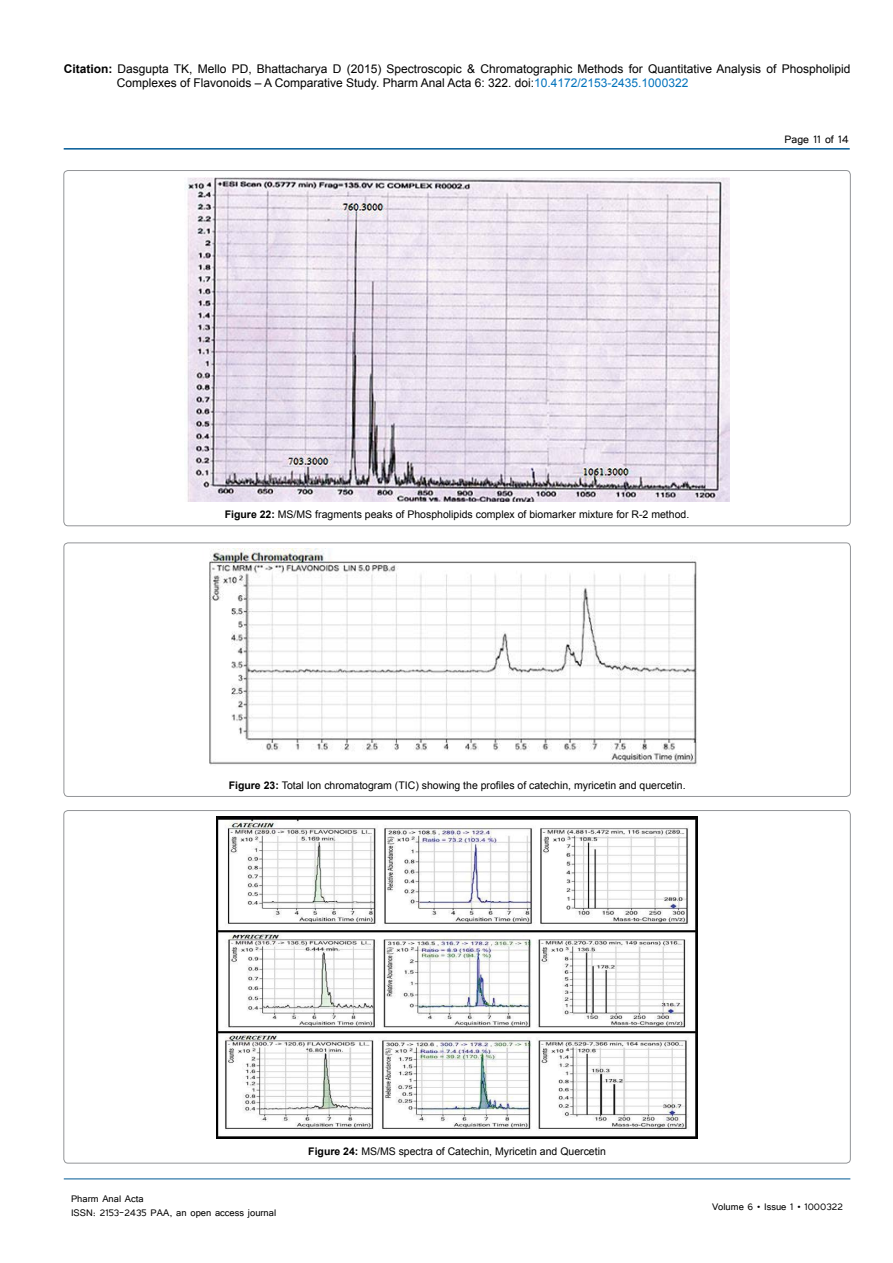
<style>
.page{position:relative;width:893px;height:1263px;background:#fff}
.page>*{position:absolute;margin:0;border:0;box-sizing:border-box;transform-origin:0 0}
.t1{font:13.5px "Tunga";color:#000}
.t2{font:12px/14.4px "Arial";color:#000}
.t3{font:12px/14.4px "Tunga";color:#000}
.t4{font:10.5px "Arial";color:#000}
.s1{font-weight:700}
.s2{color:#0072bc}
</style>
<div class="page">
<hr style="left:64px;top:148px;width:786px;height:2px;background:#005a96">
<hr style="left:64px;top:1179px;width:786px;height:1px;background:#005a96">
<img style="left:185px;top:178px;width:544px;height:324px">
<div style="left:64px;top:543px;width:786px;height:253px;border:1px solid #939598;border-radius:4px"></div>
<img style="left:209px;top:549px;width:488px;height:216px">
<img style="left:216px;top:816px;width:482px;height:322px">
<p class="t2" style="left:117px;top:61px;width:735px;text-indent:-53px"><span class="s1">Citation:</span> Dasgupta TK, Mello PD, Bhattacharya D (2015) Spectroscopic &amp; Chromatographic Methods for Quantitative Analysis of Phospholipid<br>Complexes of Flavonoids – A Comparative Study. Pharm Anal Acta 6: 322. doi:<span class="s2">10.4172/2153-2435.1000322</span></p>
<p class="t1" style="left:784px;top:131px;width:66px">Page 11 of 14</p>
<p class="t4" style="left:225px;top:507px;width:466px"><span class="s1">Figure 22:</span> MS/MS fragments peaks of Phospholipids complex of biomarker mixture for R-2 method.</p>
<p class="t4" style="left:229px;top:779px;width:458px"><span class="s1">Figure 23:</span> Total Ion chromatogram (TIC) showing the profiles of catechin, myricetin and quercetin.</p>
<p class="t3" style="left:71px;top:1190px;width:207px">Pharm Anal Acta<br>ISSN: 2153-2435 PAA, an open access journal</p>
<p class="t4" style="left:308px;top:1144px;width:299px"><span class="s1">Figure 24:</span> MS/MS spectra of Catechin, Myricetin and Quercetin</p>
<p class="t3" style="left:712px;top:1199px;width:132px">Volume 6 • Issue 1 • 1000322</p>
</div>
